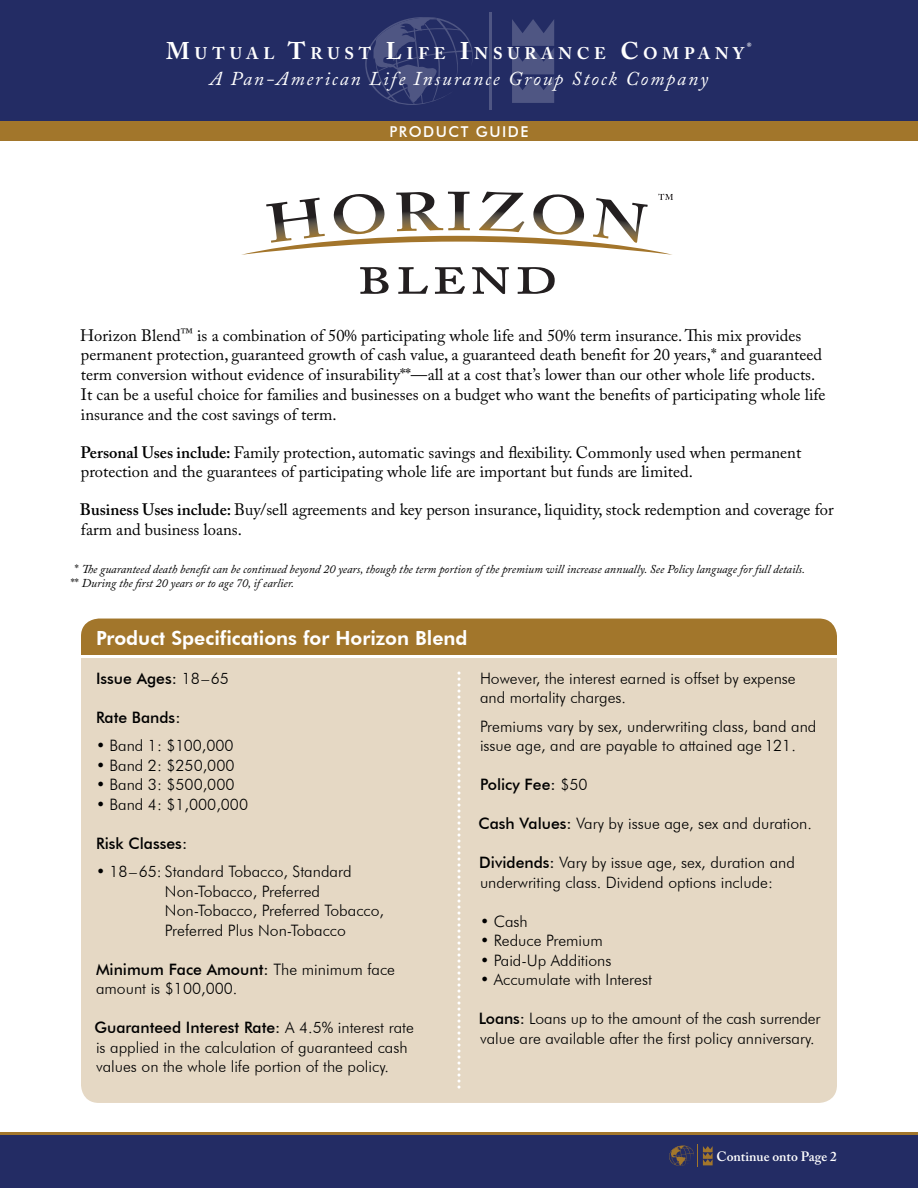
<style>
.page{position:relative;width:918px;height:1188px;background:#fff}
.page>*{position:absolute;margin:0;border:0;box-sizing:border-box;transform-origin:0 0}
.t1{font:italic 19.5px "Adobe Caslon Pro";letter-spacing:.1em;color:#fff}
.t2{font:800 19.5px "Futura BT";color:#fff}
.t3{font:700 16.8px "Adobe Caslon Pro";letter-spacing:.285em;color:#fff}
.t4{font:16.5px/19.8px "Adobe Caslon Pro";color:#000}
.t5{font:300 15.75px/19.5px "Futura BT";color:#000}
.t6{font:500 15.75px "Futura BT";color:#000}
.t7{font:500 15px "Futura BT";letter-spacing:.1em;color:#fff}
.t8{font:600 13.5px "Adobe Caslon Pro";color:#fff}
.t9{font:italic 12px/14.4px "Adobe Caslon Pro";color:#000}
.t10{font:700 8.7px "Adobe Caslon Pro";color:#fff}
.s1{font-size:24px}
.s2{font-weight:600}
.s3{font-style:normal}
.s4{font-weight:300}
.s5{font-weight:500}
</style>
<div class="page">
<div style="left:81px;top:619px;width:756px;height:484px;background:#e5d8c4;border-radius:18px"></div>
<div style="left:81px;top:619px;width:756px;height:36px;background:#a2762b"></div>
<svg style="left:458px;top:672px;width:2px;height:417px"></svg>
<div style="left:0;top:1134px;width:918px;height:54px;background:#232c64"></div>
<hr style="left:0;top:1132px;width:918px;height:3px;background:#a2762b">
<div style="left:0;top:0;width:918px;height:122px;background:#232c64"></div>
<svg style="left:512px;top:19px;width:42px;height:84px"></svg>
<svg style="left:365px;top:17px;width:108px;height:88px"></svg>
<hr style="left:489px;top:12px;width:3px;height:98px;background:#4f5683">
<svg style="left:669px;top:1144px;width:44px;height:23px"></svg>
<div style="left:0;top:121px;width:918px;height:20px;background:#a2762b"></div>
<hr style="left:79px;top:655px;width:760px;height:3px;background:#fff">
<svg style="left:360px;top:267px;width:29px;height:27px"></svg>
<svg style="left:398px;top:267px;width:30px;height:27px"></svg>
<svg style="left:435px;top:267px;width:30px;height:27px"></svg>
<svg style="left:472px;top:267px;width:37px;height:27px"></svg>
<svg style="left:518px;top:267px;width:37px;height:27px"></svg>
<svg style="left:242px;top:192px;width:431px;height:63px"></svg>
<p class="t3" style="left:166px;top:43px;width:579px"><span class="s1">M</span>UTUAL <span class="s1">T</span>RUST <span class="s1">L</span>IFE <span class="s1">I</span>NSURANCE <span class="s1">C</span>OMPANY</p>
<p class="t10" style="left:747px;top:41px;width:6px">®</p>
<p class="t1" style="left:210px;top:70px;width:500px">A Pan-American Life Insurance Group Stock Company</p>
<p class="t7" style="left:389px;top:122px;width:141px">PRODUCT GUIDE</p>
<p class="t4" style="left:80px;top:327px;width:747px">Horizon Blend<sup>™</sup> is a combination of 50% participating whole life and 50% term insurance. This mix provides permanent protection, guaranteed growth of cash value, a guaranteed death benefit for 20 years,* and guaranteed term conversion without evidence of insurability**—all at a cost that’s lower than our other whole life products.<br>It can be a useful choice for families and businesses on a budget who want the benefits of participating whole life insurance and the cost savings of term.</p>
<p class="t4" style="left:80px;top:444px;width:722px"><span class="s2">Personal Uses include:</span> Family protection, automatic savings and flexibility. Commonly used when permanent protection and the guarantees of participating whole life are important but funds are limited.</p>
<p class="t4" style="left:80px;top:501px;width:755px"><span class="s2">Business Uses include:</span> Buy/sell agreements and key person insurance, liquidity, stock redemption and coverage for farm and business loans.</p>
<p class="t9" style="left:71px;top:563px;width:736px;text-indent:4px"><span class="s3">*</span> The guaranteed death benefit can be continued beyond 20 years, though the term portion of the premium will increase annually. See Policy language for full details. <span class="s3">**</span> During the first 20 years or to age 70, if earlier.</p>
<p class="t2" style="left:96px;top:626px;width:373px">Product Specifications for Horizon Blend</p>
<p class="t6" style="left:96px;top:668px;width:134px">Issue Ages: <span class="s4">18–65</span></p>
<p class="t6" style="left:96px;top:707px;width:86px">Rate Bands:</p>
<p class="t5" style="left:96px;top:736px;width:139px">• Band 1: $100,000</p>
<p class="t5" style="left:96px;top:755px;width:140px">• Band 2: $250,000</p>
<p class="t5" style="left:96px;top:775px;width:140px">• Band 3: $500,000</p>
<p class="t5" style="left:96px;top:794px;width:154px">• Band 4: $1,000,000</p>
<p class="t6" style="left:96px;top:833px;width:93px">Risk Classes:</p>
<p class="t5" style="left:165px;top:862px;width:221px;text-indent:-69px">• 18–65: Standard Tobacco, Standard<br>Non-Tobacco, Preferred<br>Non-Tobacco, Preferred Tobacco,<br>Preferred Plus Non-Tobacco</p>
<p class="t5" style="left:96px;top:959px;width:301px"><span class="s5">Minimum Face Amount:</span> The minimum face amount is $100,000.</p>
<p class="t5" style="left:94px;top:1018px;width:321px"><span class="s5">Guaranteed Interest Rate:</span> A 4.5% interest rate is applied in the calculation of guaranteed cash values on the whole life portion of the policy.</p>
<p class="t5" style="left:480px;top:668px;width:317px">However, the interest earned is offset by expense and mortality charges.</p>
<p class="t5" style="left:480px;top:716px;width:338px">Premiums vary by sex, underwriting class, band and issue age, and are payable to attained age 121.</p>
<p class="t6" style="left:480px;top:775px;width:109px">Policy Fee: <span class="s4">$50</span></p>
<p class="t5" style="left:478px;top:814px;width:335px"><span class="s5">Cash Values:</span> Vary by issue age, sex and duration.</p>
<p class="t5" style="left:479px;top:853px;width:317px"><span class="s5">Dividends:</span> Vary by issue age, sex, duration and underwriting class. Dividend options include:</p>
<p class="t5" style="left:480px;top:911px;width:49px">• Cash</p>
<p class="t5" style="left:480px;top:931px;width:124px">• Reduce Premium</p>
<p class="t5" style="left:480px;top:950px;width:133px">• Paid-Up Additions</p>
<p class="t5" style="left:480px;top:970px;width:173px">• Accumulate with Interest</p>
<p class="t5" style="left:479px;top:1009px;width:343px"><span class="s5">Loans:</span> Loans up to the amount of the cash surrender value are available after the first policy anniversary.</p>
<p class="t8" style="left:717px;top:1151px;width:122px">Continue onto Page 2</p>
</div>
